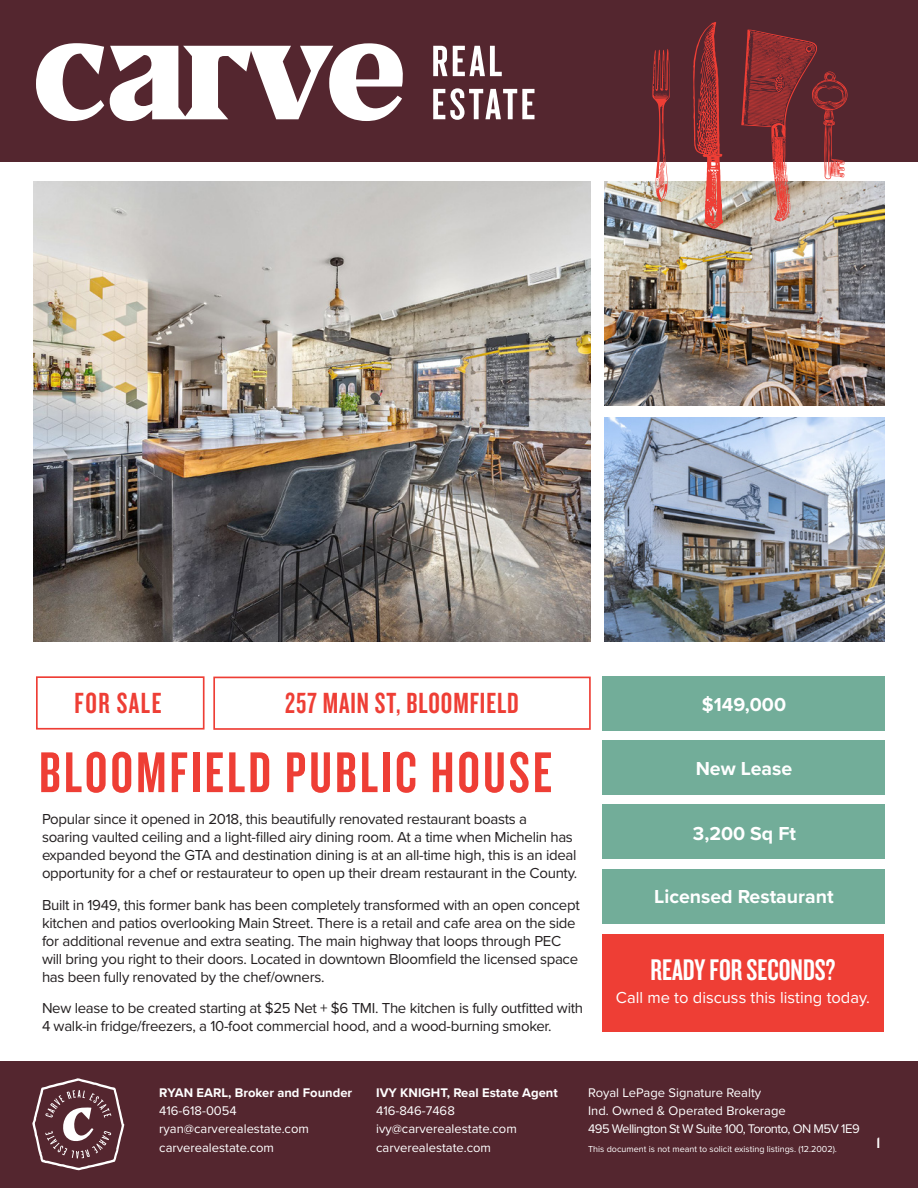
<style>
.page{position:relative;width:918px;height:1188px;background:#fff}
.page>*{position:absolute;margin:0;border:0;box-sizing:border-box;transform-origin:0 0}
.t1{font:59.7px "Knockout HTF48 Featherweight";letter-spacing:.05em;color:#ee3e35}
.t2{font:31.05px "Knockout HTF48 Featherweight";color:#fff}
.t3{font:30.3px "Knockout HTF48 Featherweight";letter-spacing:.03em;color:#ee3e35}
.t4{font:700 19.5px "Proxima Nova";color:#fff}
.t5{font:16.5px "Proxima Nova";color:#fff}
.t6{font:15.6px "Knockout HTF49 Liteweight";color:#fff}
.t7{font:15px/18px "Proxima Nova";letter-spacing:-.02em;color:#231f20}
.t8{font:13.05px/18.1px "Proxima Nova";color:#fff}
.t9{font:700 13.05px "Proxima Nova";color:#fff}
.t10{font:9px "Proxima Nova";color:#fff}
</style>
<div class="page">
<div style="left:0;top:0;width:918px;height:162px;background:#54262f"></div>
<div style="left:603px;top:676px;width:282px;height:54px;background:#72ad99"></div>
<div style="left:603px;top:740px;width:282px;height:54px;background:#72ad99"></div>
<div style="left:603px;top:805px;width:282px;height:54px;background:#72ad99"></div>
<div style="left:603px;top:869px;width:282px;height:54px;background:#72ad99"></div>
<div style="left:602px;top:934px;width:282px;height:97px;background:#ee3e35"></div>
<div style="left:0;top:1061px;width:918px;height:127px;background:#54262f"></div>
<svg style="left:36px;top:43px;width:498px;height:78px"></svg>
<svg style="left:32px;top:1078px;width:92px;height:92px"></svg>
<div style="left:36px;top:676px;width:169px;height:54px;border:2px solid #ee3e35"></div>
<div style="left:213px;top:677px;width:378px;height:53px;border:2px solid #ee3e35"></div>
<img style="left:33px;top:181px;width:558px;height:461px">
<img style="left:604px;top:181px;width:281px;height:224px">
<img style="left:604px;top:418px;width:281px;height:224px">
<svg style="left:693px;top:22px;width:30px;height:207px"></svg>
<svg style="left:652px;top:49px;width:18px;height:153px"></svg>
<svg style="left:741px;top:30px;width:107px;height:191px"></svg>
<p class="t3" style="left:285px;top:688px;width:235px">257 MAIN ST, BLOOMFIELD</p>
<p class="t1" style="left:39px;top:742px;width:515px">BLOOMFIELD PUBLIC HOUSE</p>
<p class="t3" style="left:75px;top:688px;width:88px">FOR SALE</p>
<p class="t7" style="left:42px;top:810px;width:537px">Popular since it opened in 2018, this beautifully renovated restaurant boasts a soaring vaulted ceiling and a light-filled airy dining room. At a time when Michelin has expanded beyond the GTA and destination dining is at an all-time high, this is an ideal opportunity for a chef or restaurateur to open up their dream restaurant in the County.</p>
<p class="t7" style="left:42px;top:895px;width:539px">Built in 1949, this former bank has been completely transformed with an open concept kitchen and patios overlooking Main Street. There is a retail and cafe area on the side for additional revenue and extra seating. The main highway that loops through PEC will bring you right to their doors. Located in downtown Bloomfield the licensed space has been fully renovated by the chef/owners.</p>
<p class="t7" style="left:42px;top:999px;width:543px">New lease to be created starting at $25 Net + $6 TMI. The kitchen is fully outfitted with<br>4 walk-in fridge/freezers, a 10-foot commercial hood, and a wood-burning smoker.</p>
<p class="t4" style="left:702px;top:690px;width:86px">$149,000</p>
<p class="t4" style="left:696px;top:754px;width:98px">New Lease</p>
<p class="t4" style="left:693px;top:818px;width:105px">3,200 Sq Ft</p>
<p class="t4" style="left:654px;top:882px;width:181px">Licensed Restaurant</p>
<h2 class="t2" style="left:651px;top:954px;width:186px">READY FOR SECONDS?</h2>
<p class="t5" style="left:616px;top:985px;width:256px">Call me to discuss this listing today.</p>
<p class="t9" style="left:159px;top:1083px;width:194px">RYAN EARL, Broker and Founder</p>
<p class="t8" style="left:159px;top:1101px;width:151px">416-618-0054 ryan@carverealestate.com carverealestate.com</p>
<p class="t9" style="left:376px;top:1083px;width:183px">IVY KNIGHT, Real Estate Agent</p>
<p class="t8" style="left:376px;top:1101px;width:142px">416-846-7468 ivy@carverealestate.com carverealestate.com</p>
<p class="t8" style="left:588px;top:1083px;width:273px">Royal LePage Signature Realty<br>Ind. Owned &amp; Operated Brokerage<br>495 Wellington St W Suite 100, Toronto, ON M5V 1E9</p>
<p class="t10" style="left:588px;top:1142px;width:250px">This document is not meant to solicit existing listings. (12.2002).</p>
<p class="t6" style="left:876px;top:1135px;width:5px">1</p>
</div>
